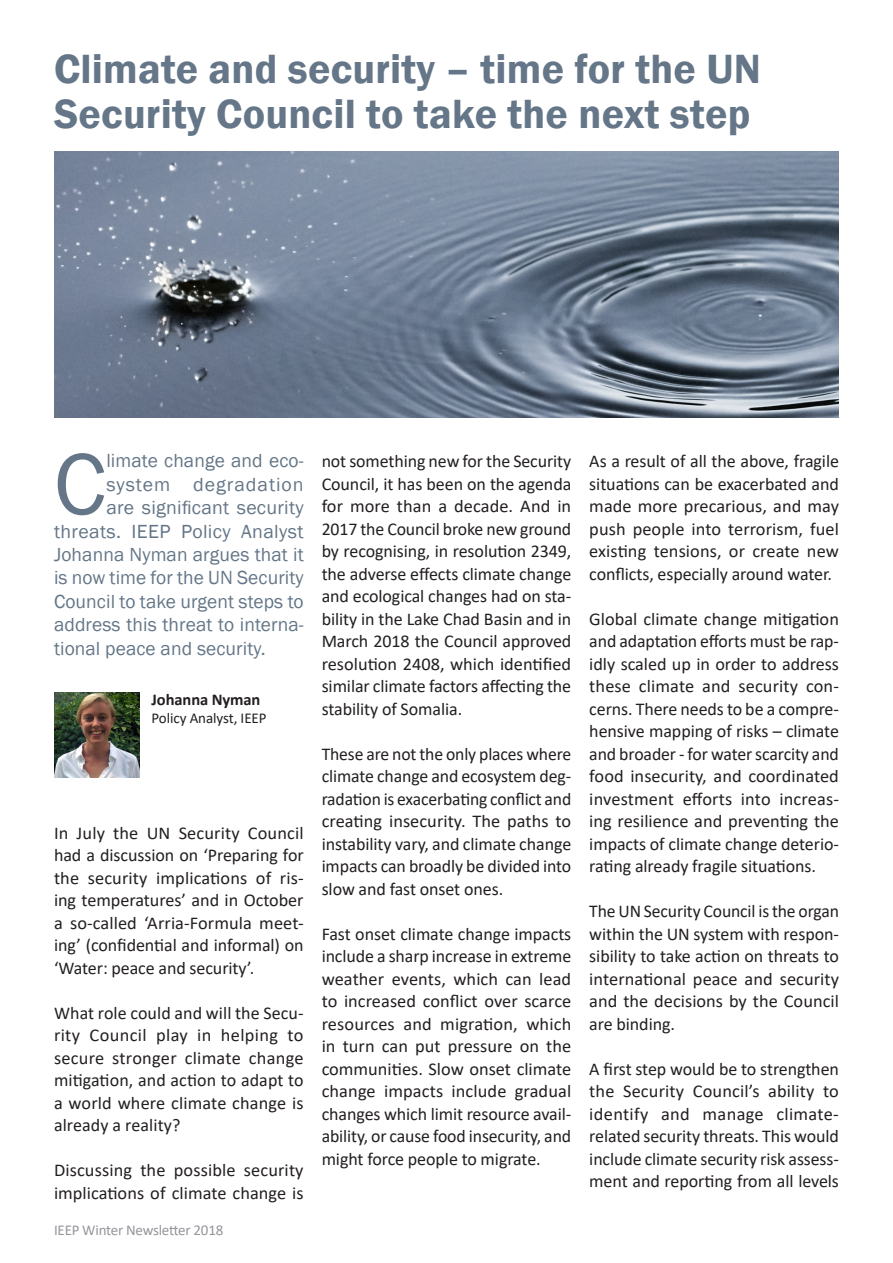
<style>
.page{position:relative;width:893px;height:1263px;background:#fff}
.page>*{position:absolute;margin:0;border:0;box-sizing:border-box;transform-origin:0 0}
.Body{font:89.7px "Franklin Gothic";color:#647687}
.Article_heading{font:600 42px/45px "Franklin Gothic";letter-spacing:.005em;color:#647687}
.Body-2{font:19.5px "Franklin Gothic";letter-spacing:.005em;color:#647687}
.Body-3{font:19.5px "Franklin Gothic";letter-spacing:.05em;color:#647687}
.Body-4{font:18px/22.5px "Calibri";letter-spacing:-.005em;color:#231f20;text-align:justify}
.Body-5{font:700 16.5px "Calibri";letter-spacing:-.005em;color:#231f20}
.t1{font:15px "Calibri";letter-spacing:-.015em;color:#94969b}
.Body-6{font:15px "Calibri";letter-spacing:-.005em;color:#231f20}
</style>
<div class="page">
<img style="left:54px;top:151px;width:785px;height:266px">
<img style="left:54px;top:692px;width:85px;height:85px">
<p class="Article_heading" style="left:54px;top:47px;width:709px">Climate and security – time for the UN<br>Security Council to take the next step</p>
<p class="Body" style="left:54px;top:429px;width:53px">C</p>
<p class="Body-2" style="left:106px;top:449px;width:199px">limate change and eco-</p>
<p class="Body-3" style="left:106px;top:472px;width:199px">system degradation</p>
<p class="Body-2" style="left:106px;top:495px;width:199px">are significant security</p>
<p class="Body-2" style="left:54px;top:519px;width:251px">threats. IEEP Policy Analyst</p>
<p class="Body-2" style="left:54px;top:542px;width:251px">Johanna Nyman argues that it</p>
<p class="Body-2" style="left:54px;top:566px;width:251px">is now time for the UN Security</p>
<p class="Body-2" style="left:54px;top:589px;width:251px">Council to take urgent steps to</p>
<p class="Body-2" style="left:54px;top:612px;width:251px">address this threat to interna-</p>
<p class="Body-2" style="left:54px;top:636px;width:213px">tional peace and security.</p>
<p class="Body-5" style="left:152px;top:688px;width:110px">Johanna Nyman</p>
<p class="Body-6" style="left:152px;top:707px;width:117px">Policy Analyst, IEEP</p>
<p class="Body-4" style="left:54px;top:821px;width:251px">In July the UN Security Council had a discussion on ‘Preparing for the security implications of ris&shy;ing temperatures’ and in October a so-called ‘Arria-Formula meet&shy;ing’ (confidential and informal) on ‘Water: peace and security’.</p>
<p class="Body-4" style="left:54px;top:1001px;width:251px">What role could and will the Secu&shy;rity Council play in helping to secure stronger climate change mitigation, and action to adapt to a world where climate change is already a reality?</p>
<p class="Body-4" style="left:54px;top:1158px;width:251px">Discussing the possible security implications of climate change is</p>
<p class="t1" style="left:54px;top:1220px;width:171px">IEEP Winter Newsletter 2018</p>
<p class="Body-4" style="left:322px;top:450px;width:251px">not something new for the Security Council, it has been on the agenda for more than a decade. And in 2017 the Council broke new ground by recognising, in resolution 2349, the adverse effects climate change and ecological changes had on sta&shy;bility in the Lake Chad Basin and in March 2018 the Council approved resolution 2408, which identified similar climate factors affecting the stability of Somalia.</p>
<p class="Body-4" style="left:322px;top:742px;width:251px">These are not the only places where climate change and ecosystem deg&shy;radation is exacerbating conflict and creating insecurity. The paths to instability vary, and climate change impacts can broadly be divided into slow and fast onset ones.</p>
<p class="Body-4" style="left:322px;top:922px;width:251px">Fast onset climate change impacts include a sharp increase in extreme weather events, which can lead to increased conflict over scarce resources and migration, which in turn can put pressure on the communities. Slow onset climate change impacts include gradual changes which limit resource avail&shy;ability, or cause food insecurity, and might force people to migrate.</p>
<p class="Body-4" style="left:589px;top:450px;width:251px">As a result of all the above, fragile situations can be exacerbated and made more precarious, and may push people into terrorism, fuel existing tensions, or create new conflicts, especially around water.</p>
<p class="Body-4" style="left:589px;top:607px;width:251px">Global climate change mitigation and adaptation efforts must be rap&shy;idly scaled up in order to address these climate and security con&shy;cerns. There needs to be a compre&shy;hensive mapping of risks – climate and broader - for water scarcity and food insecurity, and coordinated investment efforts into increas&shy;ing resilience and preventing the impacts of climate change deterio&shy;rating already fragile situations.</p>
<p class="Body-4" style="left:589px;top:900px;width:251px">The UN Security Council is the organ within the UN system with respon&shy;sibility to take action on threats to international peace and security and the decisions by the Council are binding.</p>
<p class="Body-4" style="left:589px;top:1057px;width:251px">A first step would be to strengthen the Security Council’s ability to identify and manage climate&shy;related security threats. This would include climate security risk assess&shy;ment and reporting from all levels</p>
</div>
